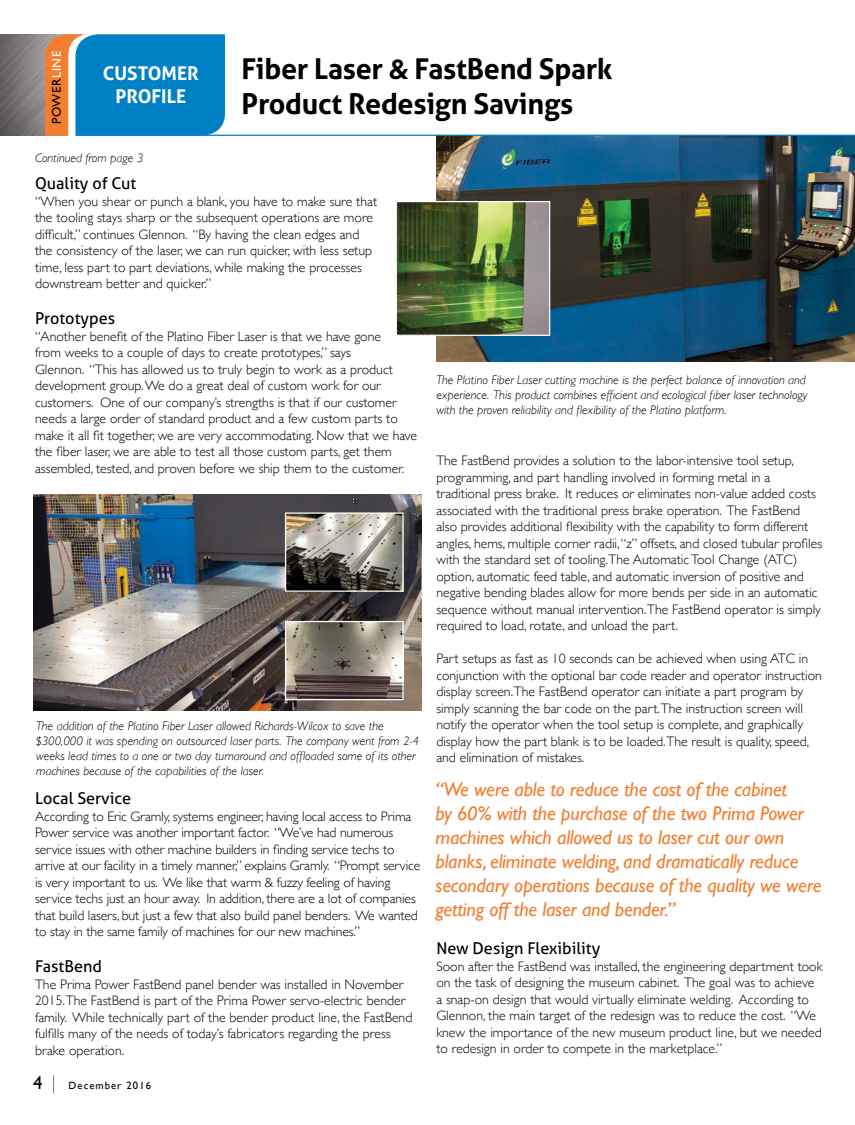
<style>
.page{position:relative;width:855px;height:1125px;background:#fff}
.page>*{position:absolute;margin:0;border:0;box-sizing:border-box;transform-origin:0 0}
.t1{font:700 28.75px/34.5px "Aller";letter-spacing:-.01em;color:#000}
.t2{font:italic 20px/24px "Gill Sans";letter-spacing:-.01em;color:#f47d30}
.t3{font:700 19px/22.8px "Aller";color:#fff;text-align:center}
.t4{font:18.75px "Gill Sans";color:#000}
.t5{font:16.25px "Aller";color:#000}
.t6{font:300 13.75px/16.5px "Gill Sans";color:#000}
.t7{font:italic 300 12.5px/15px "Gill Sans";color:#000}
.t8{font:12.5px "Gill Sans";letter-spacing:.05em;color:#000}
.t9{font:10.62px "Gill Sans";letter-spacing:.1em;color:#000}
.s1{color:#fff}
.s2{font-family:"Gill Sans";font-weight:600}
</style>
<div class="page">
<img style="left:436px;top:136px;width:419px;height:225px">
<svg style="left:53px;top:1075px;width:1px;height:19px"></svg>
<img style="left:398px;top:203px;width:150px;height:131px">
<div style="left:396px;top:201px;width:154px;height:135px;border:1px solid #fff"></div>
<img style="left:34px;top:494px;width:387px;height:216px">
<img style="left:287px;top:623px;width:115px;height:75px">
<div style="left:285px;top:621px;width:119px;height:79px;border:1px solid #fff"></div>
<img style="left:287px;top:514px;width:115px;height:76px">
<div style="left:285px;top:512px;width:119px;height:80px;border:1px solid #fff"></div>
<img style="left:0;top:35px;width:45px;height:101px">
<svg style="left:45px;top:34px;width:180px;height:102px;background:#2e87b4"></svg>
<hr style="left:76px;top:135px;width:779px;height:1px;background:#0081c6">
<p class="t8" style="left:49px;top:124px;width:75px;rotate:-90deg">POWER<span class="s1">LINE</span></p>
<h1 class="t1" style="left:242px;top:52px;width:372px">Fiber Laser <span class="s2">&amp;</span> FastBend Spark<br>Product Redesign Savings</h1>
<p class="t7" style="left:35px;top:150px;width:110px">Continued from page 3</p>
<h3 class="t3" style="left:103px;top:62px;width:98px">CUSTOMER<br>PROFILE</h3>
<p class="t5" style="left:35px;top:174px;width:103px">Quality of Cut</p>
<p class="t6" style="left:35px;top:192px;width:344px">“When you shear or punch a blank, you have to make sure that the tooling stays sharp or the subsequent operations are more difficult,” continues Glennon. “By having the clean edges and the consistency of the laser, we can run quicker, with less setup time, less part to part deviations, while making the processes downstream better and quicker.”</p>
<p class="t5" style="left:35px;top:309px;width:81px">Prototypes</p>
<p class="t6" style="left:35px;top:327px;width:384px">“Another benefit of the Platino Fiber Laser is that we have gone<br>from weeks to a couple of days to create prototypes,” says<br>Glennon. “This has allowed us to truly begin to work as a product development group. We do a great deal of custom work for our customers. One of our company’s strengths is that if our customer needs a large order of standard product and a few custom parts to make it all fit together, we are very accommodating. Now that we have the fiber laser, we are able to test all those custom parts, get them assembled, tested, and proven before we ship them to the customer.</p>
<p class="t7" style="left:36px;top:718px;width:385px">The addition of the Platino Fiber Laser allowed Richards-Wilcox to save the $300,000 it was spending on outsourced laser parts. The company went from 2-4 weeks lead times to a one or two day turnaround and offloaded some of its other machines because of the capabilities of the laser.</p>
<p class="t5" style="left:35px;top:789px;width:98px">Local Service</p>
<p class="t6" style="left:35px;top:807px;width:387px">According to Eric Gramly, systems engineer, having local access to Prima Power service was another important factor. “We’ve had numerous service issues with other machine builders in finding service techs to arrive at our facility in a timely manner,” explains Gramly. “Prompt service is very important to us. We like that warm &amp; fuzzy feeling of having service techs just an hour away. In addition, there are a lot of companies that build lasers, but just a few that also build panel benders. We wanted to stay in the same family of machines for our new machines.”</p>
<p class="t5" style="left:35px;top:957px;width:68px">FastBend</p>
<p class="t6" style="left:35px;top:975px;width:379px">The Prima Power FastBend panel bender was installed in November 2015.The FastBend is part of the Prima Power servo-electric bender family. While technically part of the bender product line, the FastBend fulfills many of the needs of today’s fabricators regarding the press brake operation.</p>
<h3 class="t4" style="left:33px;top:1071px;width:11px">4</h3>
<p class="t9" style="left:68px;top:1079px;width:84px">December 2016</p>
<p class="t7" style="left:436px;top:373px;width:373px">The Platino Fiber Laser cutting machine is the perfect balance of innovation and experience. This product combines efficient and ecological fiber laser technology with the proven reliability and flexibility of the Platino platform.</p>
<p class="t6" style="left:436px;top:452px;width:387px">The FastBend provides a solution to the labor-intensive tool setup, programming, and part handling involved in forming metal in a traditional press brake. It reduces or eliminates non-value added costs associated with the traditional press brake operation. The FastBend also provides additional flexibility with the capability to form different angles, hems, multiple corner radii, “z” offsets, and closed tubular profiles with the standard set of tooling.The Automatic Tool Change (ATC) option, automatic feed table, and automatic inversion of positive and negative bending blades allow for more bends per side in an automatic sequence without manual intervention.The FastBend operator is simply required to load, rotate, and unload the part.</p>
<p class="t6" style="left:436px;top:650px;width:387px">Part setups as fast as 10 seconds can be achieved when using ATC in conjunction with the optional bar code reader and operator instruction display screen.The FastBend operator can initiate a part program by simply scanning the bar code on the part.The instruction screen will notify the operator when the tool setup is complete, and graphically display how the part blank is to be loaded.The result is quality, speed, and elimination of mistakes.</p>
<p class="t2" style="left:436px;top:777px;width:387px">“We were able to reduce the cost of the cabinet<br>by 60% with the purchase of the two Prima Power machines which allowed us to laser cut our own blanks, eliminate welding, and dramatically reduce secondary operations because of the quality we were getting off the laser and bender.”</p>
<p class="t5" style="left:436px;top:938px;width:166px">New Design Flexibility</p>
<p class="t6" style="left:436px;top:957px;width:388px">Soon after the FastBend was installed, the engineering department took on the task of designing the museum cabinet. The goal was to achieve a snap-on design that would virtually eliminate welding. According to Glennon, the main target of the redesign was to reduce the cost. “We knew the importance of the new museum product line, but we needed to redesign in order to compete in the marketplace.”</p>
</div>
